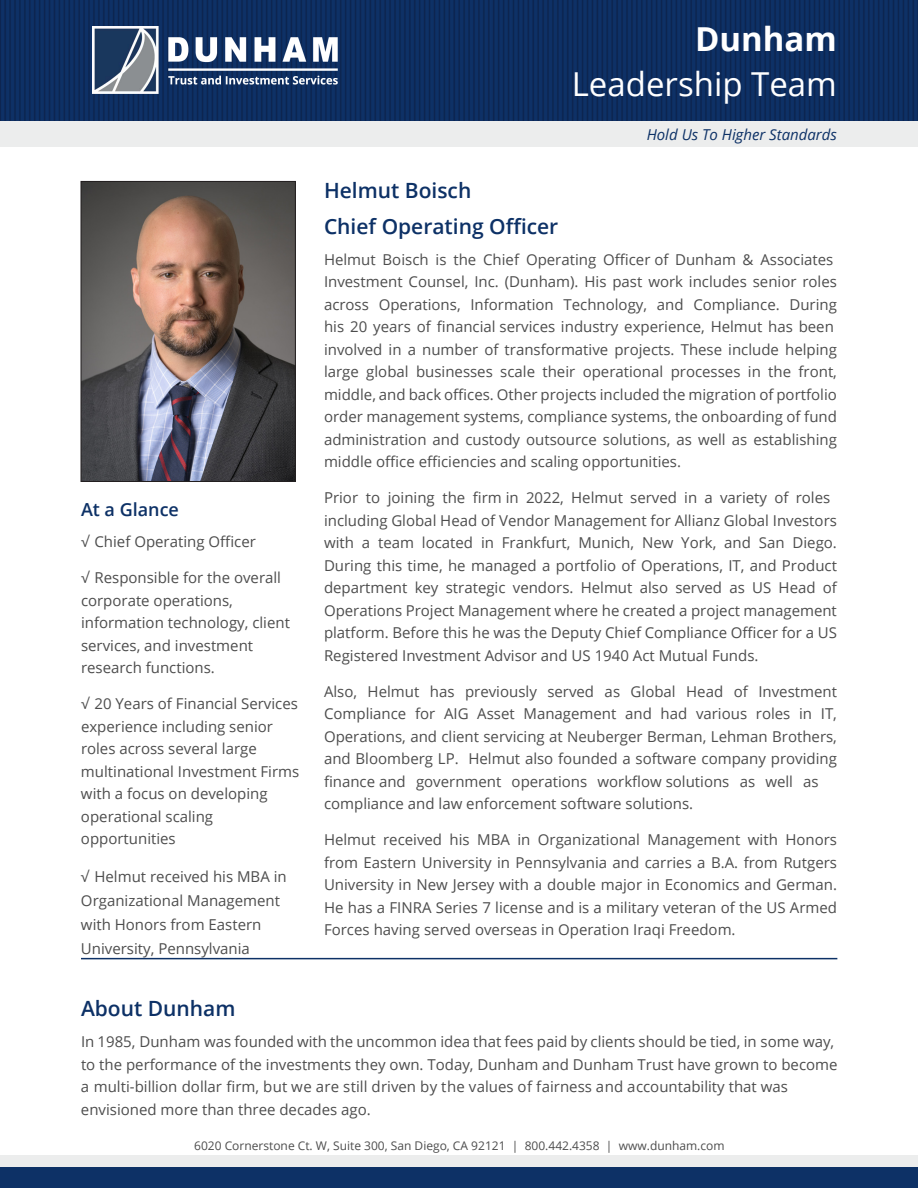
<style>
.page{position:relative;width:918px;height:1188px;background:#fff}
.page>*{position:absolute;margin:0;border:0;box-sizing:border-box;transform-origin:0 0}
.t1{font:33px "Open Sans";color:#fff}
.t2{font:700 33px "Open Sans";color:#fff}
.Body_Regular{font:600 21px/36px "Open Sans";color:#0d3166}
.Subhead_12pt_-_Blue{font:600 18px "Open Sans";color:#0d3166}
.Body_Regular-2{font:15px/22.5px "Open Sans";color:#4d4d4d}
.t3{font:italic 15px "Open Sans";color:#0d3166}
.Body_Regular-3{font:12px "Open Sans";color:#4d4d4d}
</style>
<div class="page">
<img style="left:0;top:0;width:918px;height:122px">
<div style="left:0;top:122px;width:918px;height:25px;background:#eceded"></div>
<div style="left:0;top:1156px;width:918px;height:22px;background:#eceded"></div>
<div style="left:0;top:1168px;width:918px;height:20px;background:#0d3166"></div>
<img style="left:93px;top:27px;width:245px;height:66px">
<img style="left:83px;top:183px;width:211px;height:297px">
<div style="left:81px;top:181px;width:215px;height:301px;border:1px solid #231f20"></div>
<hr style="left:81px;top:958px;width:756px;height:1px;background:#0d3166">
<p class="Subhead_12pt_-_Blue" style="left:81px;top:497px;width:100px">At a Glance</p>
<p class="Body_Regular-2" style="left:81px;top:530px;width:176px">√ Chief Operating Officer</p>
<p class="Body_Regular-2" style="left:81px;top:566px;width:211px">√ Responsible for the overall corporate operations, information technology, client services, and investment research functions.</p>
<p class="Body_Regular-2" style="left:81px;top:692px;width:220px">√ 20 Years of Financial Services experience including senior roles across several large multinational Investment Firms with a focus on developing operational scaling opportunities</p>
<p class="Body_Regular-2" style="left:81px;top:864px;width:207px;line-height:24px">√ Helmut received his MBA in<br>Organizational Management with Honors from Eastern<br>University, Pennsylvania</p>
<h1 class="t2" style="left:695px;top:15px;width:143px">Dunham</h1>
<h1 class="t1" style="left:572px;top:61px;width:267px">Leadership Team</h1>
<p class="t3" style="left:647px;top:124px;width:192px">Hold Us To Higher Standards</p>
<p class="Body_Regular" style="left:324px;top:171px;width:236px">Helmut Boisch<br>Chief Operating Officer</p>
<p class="Body_Regular-2" style="left:324px;top:248px;width:515px">Helmut Boisch is the Chief Operating Officer of Dunham &amp; Associates Investment Counsel, Inc. (Dunham). His past work includes senior roles across Operations, Information Technology, and Compliance. During his 20 years of financial services industry experience, Helmut has been involved in a number of transformative projects. These include helping large global businesses scale their operational processes in the front, middle, and back offices. Other projects included the migration of portfolio order management systems, compliance systems, the onboarding of fund administration and custody outsource solutions, as well as establishing middle office efficiencies and scaling opportunities.</p>
<p class="Body_Regular-2" style="left:324px;top:486px;width:515px">Prior to joining the firm in 2022, Helmut served in a variety of roles including Global Head of Vendor Management for Allianz Global Investors with a team located in Frankfurt, Munich, New York, and San Diego.<br>During this time, he managed a portfolio of Operations, IT, and Product department key strategic vendors. Helmut also served as US Head of Operations Project Management where he created a project management platform. Before this he was the Deputy Chief Compliance Officer for a US Registered Investment Advisor and US 1940 Act Mutual Funds.</p>
<p class="Body_Regular-2" style="left:324px;top:680px;width:515px">Also, Helmut has previously served as Global Head of Investment Compliance for AIG Asset Management and had various roles in IT, Operations, and client servicing at Neuberger Berman, Lehman Brothers, and Bloomberg LP. Helmut also founded a software company providing finance and government operations workflow solutions as well as compliance and law enforcement software solutions.</p>
<p class="Body_Regular-2" style="left:324px;top:828px;width:515px;text-align:justify">Helmut received his MBA in Organizational Management with Honors from Eastern University in Pennsylvania and carries a B.A. from Rutgers University in New Jersey with a double major in Economics and German.<br>He has a FINRA Series 7 license and is a military veteran of the US Armed Forces having served overseas in Operation Iraqi Freedom.</p>
<p class="Body_Regular" style="left:81px;top:990px;width:156px">About Dunham</p>
<p class="Body_Regular-2" style="left:81px;top:1030px;width:758px">In 1985, Dunham was founded with the uncommon idea that fees paid by clients should be tied, in some way, to the performance of the investments they own. Today, Dunham and Dunham Trust have grown to become a multi-billion dollar firm, but we are still driven by the values of fairness and accountability that was envisioned more than three decades ago.</p>
<p class="Body_Regular-3" style="left:194px;top:1137px;width:532px">6020 Cornerstone Ct. W, Suite 300, San Diego, CA 92121 | 800.442.4358 | www.dunham.com</p>
</div>
